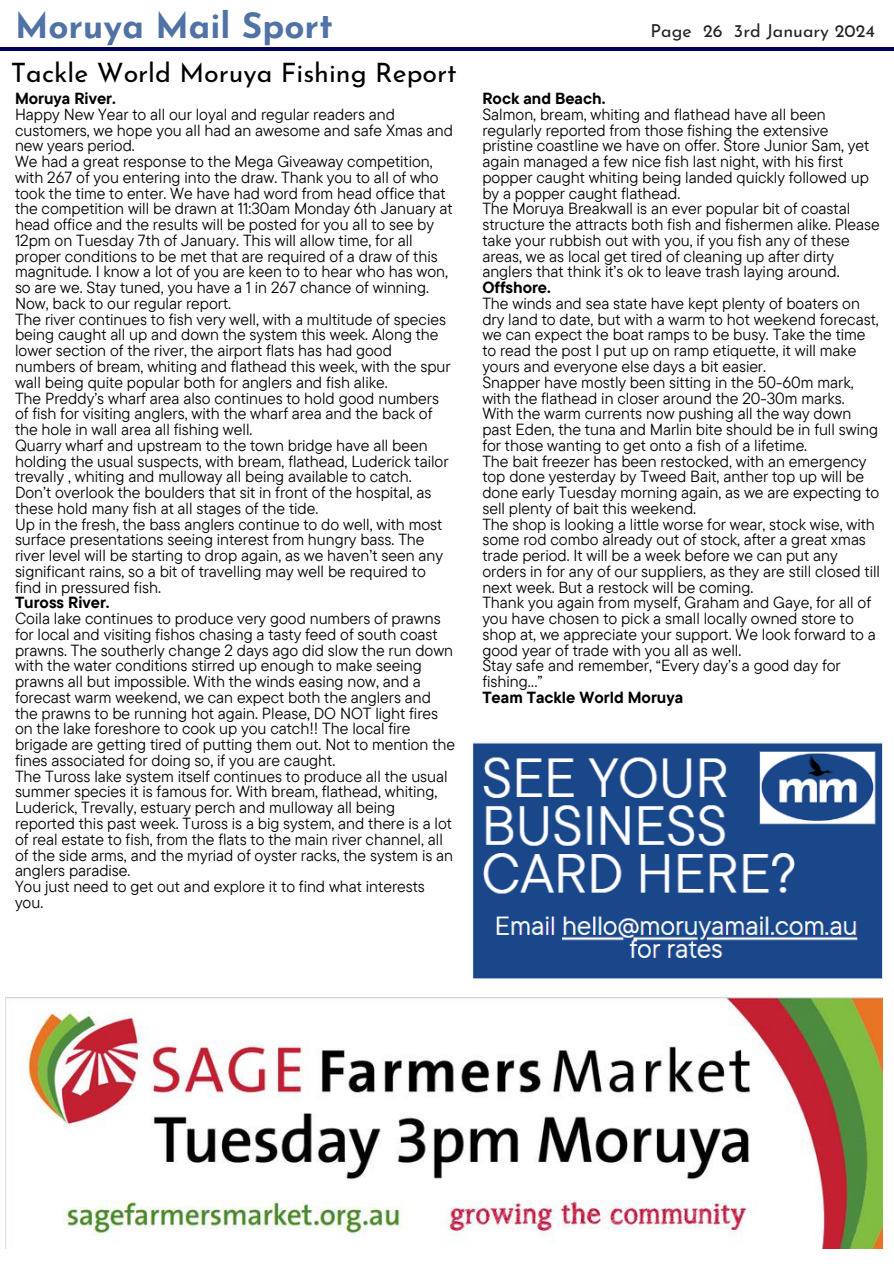
<style>
.page{position:relative;width:894px;height:1264px;background:#fff}
.page>*{position:absolute;margin:0;border:0;box-sizing:border-box;transform-origin:0 0}
.t1{font:700 35.25px "Josefin Sans";color:#5072a4}
.t2{font:26.7px "Josefin Sans";color:#000}
.t3{font:17.85px "Josefin Sans";color:#222}
.t4{font:16.05px/15.8px "TT Commons Pro";color:#000}
.t5{font:700 16.05px "TT Commons Pro";color:#000}
</style>
<div class="page">
<hr style="left:0;top:48px;width:893px;height:2px;background:#000259">
<img style="left:5px;top:997px;width:877px;height:251px">
<img style="left:472px;top:742px;width:410px;height:237px">
<h1 class="t1" style="left:15px;top:12px;width:319px">Moruya Mail Sport</h1>
<h2 class="t2" style="left:11px;top:61px;width:447px">Tackle World Moruya Fishing Report</h2>
<p class="t5" style="left:15px;top:88px;width:102px">Moruya River.</p>
<p class="t4" style="left:15px;top:106px;width:439px">Happy New Year to all our loyal and regular readers and customers, we hope you all had an awesome and safe Xmas and new years period.<br>We had a great response to the Mega Giveaway competition, with 267 of you entering into the draw. Thank you to all of who took the time to enter. We have had word from head office that the competition will be drawn at 11:30am Monday 6th January at head office and the results will be posted for you all to see by 12pm on Tuesday 7th of January. This will allow time, for all proper conditions to be met that are required of a draw of this magnitude. I know a lot of you are keen to to hear who has won, so are we. Stay tuned, you have a 1 in 267 chance of winning.<br>Now, back to our regular report.<br>The river continues to fish very well, with a multitude of species being caught all up and down the system this week. Along the lower section of the river, the airport flats has had good numbers of bream, whiting and flathead this week, with the spur wall being quite popular both for anglers and fish alike.<br>The Preddy’s wharf area also continues to hold good numbers of fish for visiting anglers, with the wharf area and the back of the hole in wall area all fishing well.<br>Quarry wharf and upstream to the town bridge have all been holding the usual suspects, with bream, flathead, Luderick tailor trevally , whiting and mulloway all being available to catch.<br>Don’t overlook the boulders that sit in front of the hospital, as these hold many fish at all stages of the tide.<br>Up in the fresh, the bass anglers continue to do well, with most surface presentations seeing interest from hungry bass. The river level will be starting to drop again, as we haven’t seen any significant rains, so a bit of travelling may well be required to find in pressured fish.</p>
<p class="t5" style="left:15px;top:592px;width:96px">Tuross River.</p>
<p class="t4" style="left:15px;top:610px;width:441px">Coila lake continues to produce very good numbers of prawns for local and visiting fishos chasing a tasty feed of south coast prawns. The southerly change 2 days ago did slow the run down with the water conditions stirred up enough to make seeing prawns all but impossible. With the winds easing now, and a forecast warm weekend, we can expect both the anglers and the prawns to be running hot again. Please, DO NOT light fires on the lake foreshore to cook up you catch!! The local fire brigade are getting tired of putting them out. Not to mention the fines associated for doing so, if you are caught.<br>The Tuross lake system itself continues to produce all the usual summer species it is famous for. With bream, flathead, whiting, Luderick, Trevally, estuary perch and mulloway all being reported this past week. Tuross is a big system, and there is a lot of real estate to fish, from the flats to the main river channel, all of the side arms, and the myriad of oyster racks, the system is an anglers paradise.<br>You just need to get out and explore it to find what interests you.</p>
<p class="t3" style="left:650px;top:23px;width:226px">Page 26 3rd January 2024</p>
<p class="t5" style="left:482px;top:88px;width:124px">Rock and Beach.</p>
<p class="t4" style="left:482px;top:106px;width:399px">Salmon, bream, whiting and flathead have all been regularly reported from those fishing the extensive pristine coastline we have on offer. Store Junior Sam, yet again managed a few nice fish last night, with his first popper caught whiting being landed quickly followed up by a popper caught flathead.<br>The Moruya Breakwall is an ever popular bit of coastal structure the attracts both fish and fishermen alike. Please take your rubbish out with you, if you fish any of these areas, we as local get tired of cleaning up after dirty anglers that think it’s ok to leave trash laying around.</p>
<p class="t5" style="left:482px;top:277px;width:70px">Offshore.</p>
<p class="t4" style="left:482px;top:295px;width:399px">The winds and sea state have kept plenty of boaters on dry land to date, but with a warm to hot weekend forecast, we can expect the boat ramps to be busy. Take the time to read the post I put up on ramp etiquette, it will make yours and everyone else days a bit easier.<br>Snapper have mostly been sitting in the 50-60m mark, with the flathead in closer around the 20-30m marks.<br>With the warm currents now pushing all the way down past Eden, the tuna and Marlin bite should be in full swing for those wanting to get onto a fish of a lifetime.<br>The bait freezer has been restocked, with an emergency top done yesterday by Tweed Bait, anther top up will be done early Tuesday morning again, as we are expecting to sell plenty of bait this weekend.<br>The shop is looking a little worse for wear, stock wise, with some rod combo already out of stock, after a great xmas trade period. It will be a week before we can put any orders in for any of our suppliers, as they are still closed till next week. But a restock will be coming.<br>Thank you again from myself, Graham and Gaye, for all of you have chosen to pick a small locally owned store to shop at, we appreciate your support. We look forward to a good year of trade with you all as well.<br>Stay safe and remember, “Every day’s a good day for fishing…”</p>
<p class="t5" style="left:482px;top:687px;width:202px">Team Tackle World Moruya</p>
</div>
